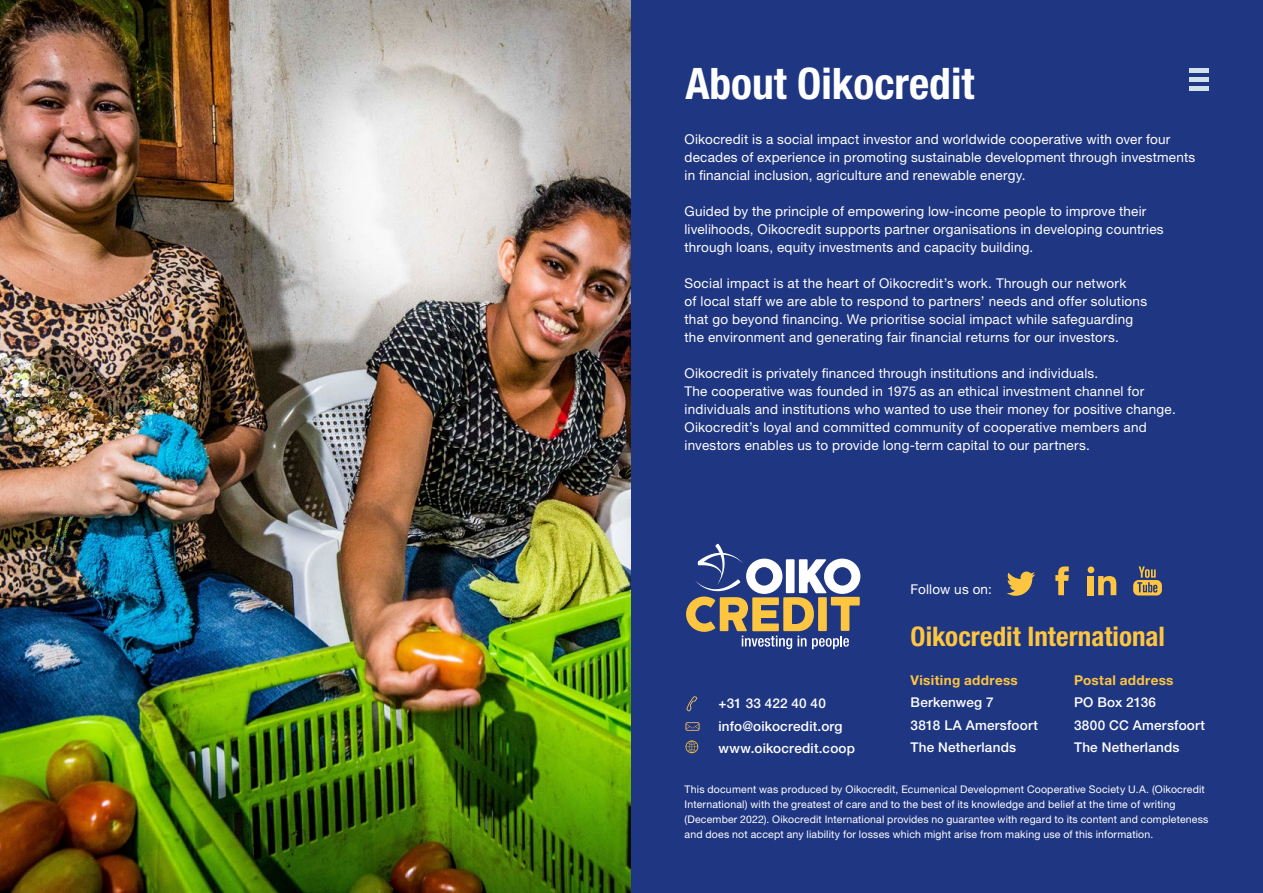
<style>
.page{position:relative;width:1263px;height:893px;background:#fff}
.page>*{position:absolute;margin:0;border:0;box-sizing:border-box;transform-origin:0 0}
.t1{font:700 condensed 43.5px "Helvetica Neue LT Std";color:#fff}
.t2{font:700 condensed 27px "Helvetica Neue LT Std";color:#fdc540}
.t3{font:13.5px/18px "Helvetica Neue LT Std";letter-spacing:.015em;color:#fff}
.t4{font:500 13.5px/22.5px "Helvetica Neue LT Std";letter-spacing:.015em;color:#fff}
.t5{font:700 13.5px "Helvetica Neue LT Std";letter-spacing:.025em;color:#fdc540}
.t6{font:10.5px/15px "Helvetica Neue LT Std";letter-spacing:.015em;color:#fff}
</style>
<div class="page">
<img style="left:0;top:0;width:631px;height:892px">
<div style="left:631px;top:0;width:632px;height:893px;background:#1f3682"></div>
<svg style="left:686px;top:543px;width:174px;height:106px"></svg>
<svg style="left:686px;top:696px;width:11px;height:15px"></svg>
<svg style="left:685px;top:722px;width:14px;height:9px"></svg>
<svg style="left:685px;top:740px;width:13px;height:13px"></svg>
<svg style="left:1007px;top:571px;width:28px;height:25px"></svg>
<svg style="left:1055px;top:566px;width:14px;height:29px"></svg>
<svg style="left:1133px;top:566px;width:29px;height:29px"></svg>
<div style="left:1088px;top:576px;width:6px;height:19px;background:#fdc540"></div>
<div style="left:1087px;top:566px;width:7px;height:7px;background:#fdc540;border-radius:50%"></div>
<svg style="left:1098px;top:576px;width:18px;height:19px"></svg>
<hr style="left:1190px;top:86px;width:19px;height:4px;background:#d1e2ed">
<hr style="left:1190px;top:77px;width:19px;height:4px;background:#d1e2ed">
<div style="left:1190px;top:68px;width:19px;height:5px;background:#d1e2ed"></div>
<h1 class="t1" style="left:685px;top:58px;width:290px">About Oikocredit</h1>
<p class="t3" style="left:684px;top:130px;width:512px">Oikocredit is a social impact investor and worldwide cooperative with over four decades of experience in promoting sustainable development through investments in financial inclusion, agriculture and renewable energy.</p>
<p class="t3" style="left:684px;top:202px;width:481px">Guided by the principle of empowering low-income people to improve their livelihoods, Oikocredit supports partner organisations in developing countries through loans, equity investments and capacity building.</p>
<p class="t3" style="left:684px;top:274px;width:464px">Social impact is at the heart of Oikocredit’s work. Through our network<br>of local staff we are able to respond to partners’ needs and offer solutions that go beyond financing. We prioritise social impact while safeguarding the environment and generating fair financial returns for our investors.</p>
<p class="t3" style="left:684px;top:364px;width:493px">Oikocredit is privately financed through institutions and individuals.<br>The cooperative was founded in 1975 as an ethical investment channel for individuals and institutions who wanted to use their money for positive change.<br>Oikocredit’s loyal and committed community of cooperative members and investors enables us to provide long-term capital to our partners.</p>
<p class="t3" style="left:910px;top:579px;width:83px">Follow us on:</p>
<p class="t4" style="left:718px;top:692px;width:138px">+31 33 422 40 40 info@oikocredit.org www.oikocredit.coop</p>
<h2 class="t2" style="left:910px;top:620px;width:256px">Oikocredit International</h2>
<p class="t5" style="left:911px;top:671px;width:109px">Visiting address</p>
<p class="t4" style="left:911px;top:691px;width:129px">Berkenweg 7<br>3818 LA Amersfoort<br>The Netherlands</p>
<p class="t5" style="left:1074px;top:671px;width:101px">Postal address</p>
<p class="t4" style="left:1074px;top:691px;width:133px">PO Box 2136<br>3800 CC Amersfoort<br>The Netherlands</p>
<p class="t6" style="left:684px;top:782px;width:525px">This document was produced by Oikocredit, Ecumenical Development Cooperative Society U.A. (Oikocredit International) with the greatest of care and to the best of its knowledge and belief at the time of writing (December 2022). Oikocredit International provides no guarantee with regard to its content and completeness and does not accept any liability for losses which might arise from making use of this information.</p>
</div>
